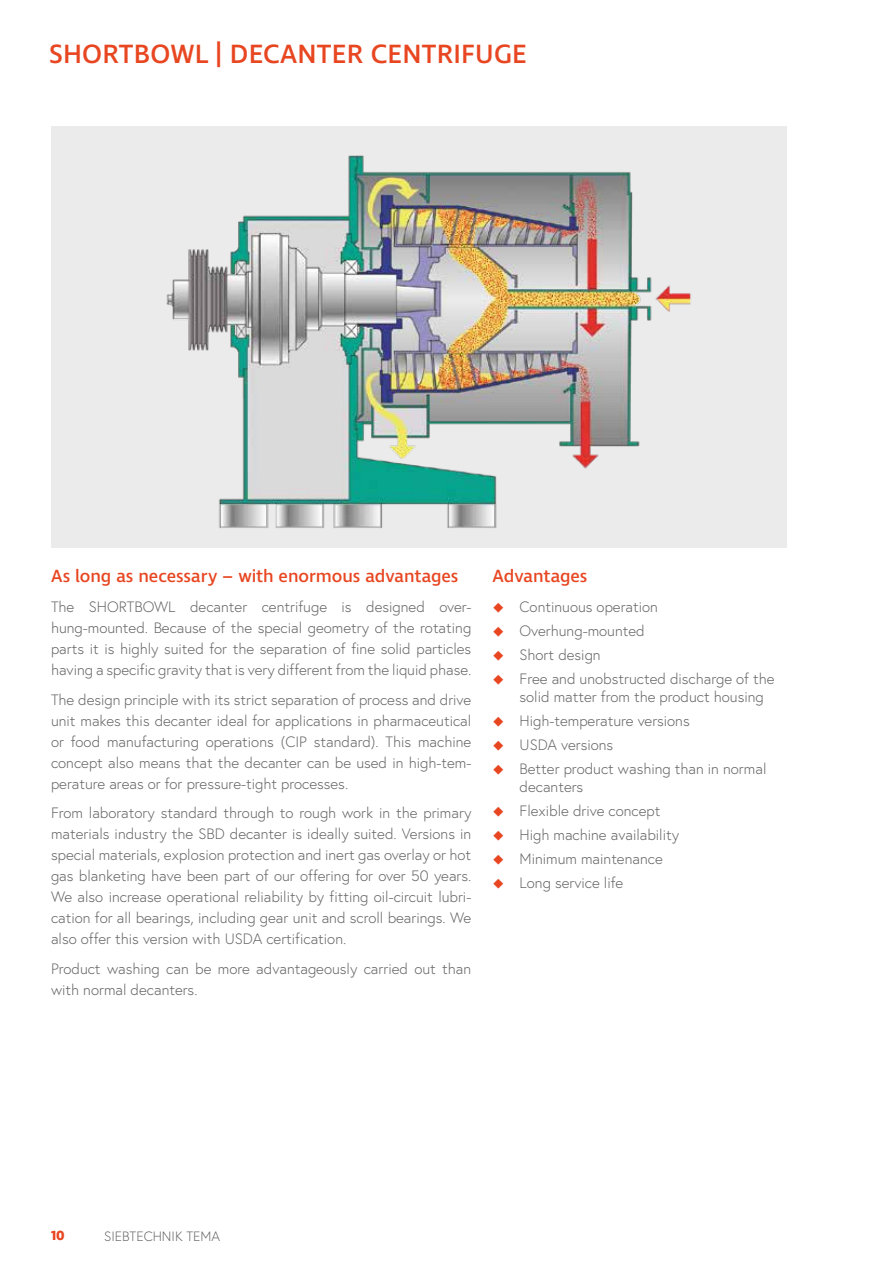
<style>
.page{position:relative;width:893px;height:1263px;background:#fff}
.page>*{position:absolute;margin:0;border:0;box-sizing:border-box;transform-origin:0 0}
.t1{font:500 27px "Ingra";letter-spacing:.01em;color:#e84621}
.t2{font:500 18px "Ingra";color:#e84621}
.t3{font:300 15px/21px "Europa";color:#646363}
.t4{font:300 13.5px "Europa";color:#646363}
.t5{font:700 13.5px "Ingra";color:#e84621}
</style>
<div class="page">
<img style="left:51px;top:126px;width:736px;height:421px">
<h1 class="t1" style="left:49px;top:37px;width:479px">SHORTBOWL | DECANTER CENTRIFUGE</h1>
<p class="t2" style="left:51px;top:565px;width:409px">As long as necessary – with enormous advantages</p>
<p class="t3" style="left:51px;top:596px;width:422px;text-align:justify">The SHORTBOWL decanter centrifuge is designed over&shy;hung-mounted. Because of the special geometry of the rotating parts it is highly suited for the separation of fine solid particles having a specific gravity that is very different from the liquid phase.</p>
<p class="t3" style="left:51px;top:689px;width:422px;text-align:justify">The design principle with its strict separation of process and drive unit makes this decanter ideal for applications in pharmaceutical or food manufacturing operations (CIP standard). This machine concept also means that the decanter can be used in high-tem&shy;perature areas or for pressure-tight processes.</p>
<p class="t3" style="left:51px;top:802px;width:422px;text-align:justify">From laboratory standard through to rough work in the primary materials industry the SBD decanter is ideally suited. Versions in special materials, explosion protection and inert gas overlay or hot gas blanketing have been part of our offering for over 50 years.<br>We also increase operational reliability by fitting oil-circuit lubri&shy;cation for all bearings, including gear unit and scroll bearings. We also offer this version with USDA certification.</p>
<p class="t3" style="left:51px;top:958px;width:422px">Product washing can be more advantageously carried out than with normal decanters.</p>
<p class="t2" style="left:493px;top:565px;width:96px">Advantages</p>
<p class="t3" style="left:520px;top:595px;width:257px;line-height:24px">Continuous operation<br>Overhung-mounted<br>Short design<br>Free and unobstructed discharge of the</p>
<p class="t3" style="left:520px;top:685px;width:248px;line-height:24px">solid matter from the product housing<br>High-temperature versions<br>USDA versions<br>Better product washing than in normal</p>
<p class="t3" style="left:520px;top:775px;width:161px;line-height:24px">decanters<br>Flexible drive concept<br>High machine availability<br>Minimum maintenance<br>Long service life</p>
<p class="t5" style="left:51px;top:1227px;width:15px">10</p>
<p class="t4" style="left:104px;top:1227px;width:117px">SIEBTECHNIK TEMA</p>
</div>
